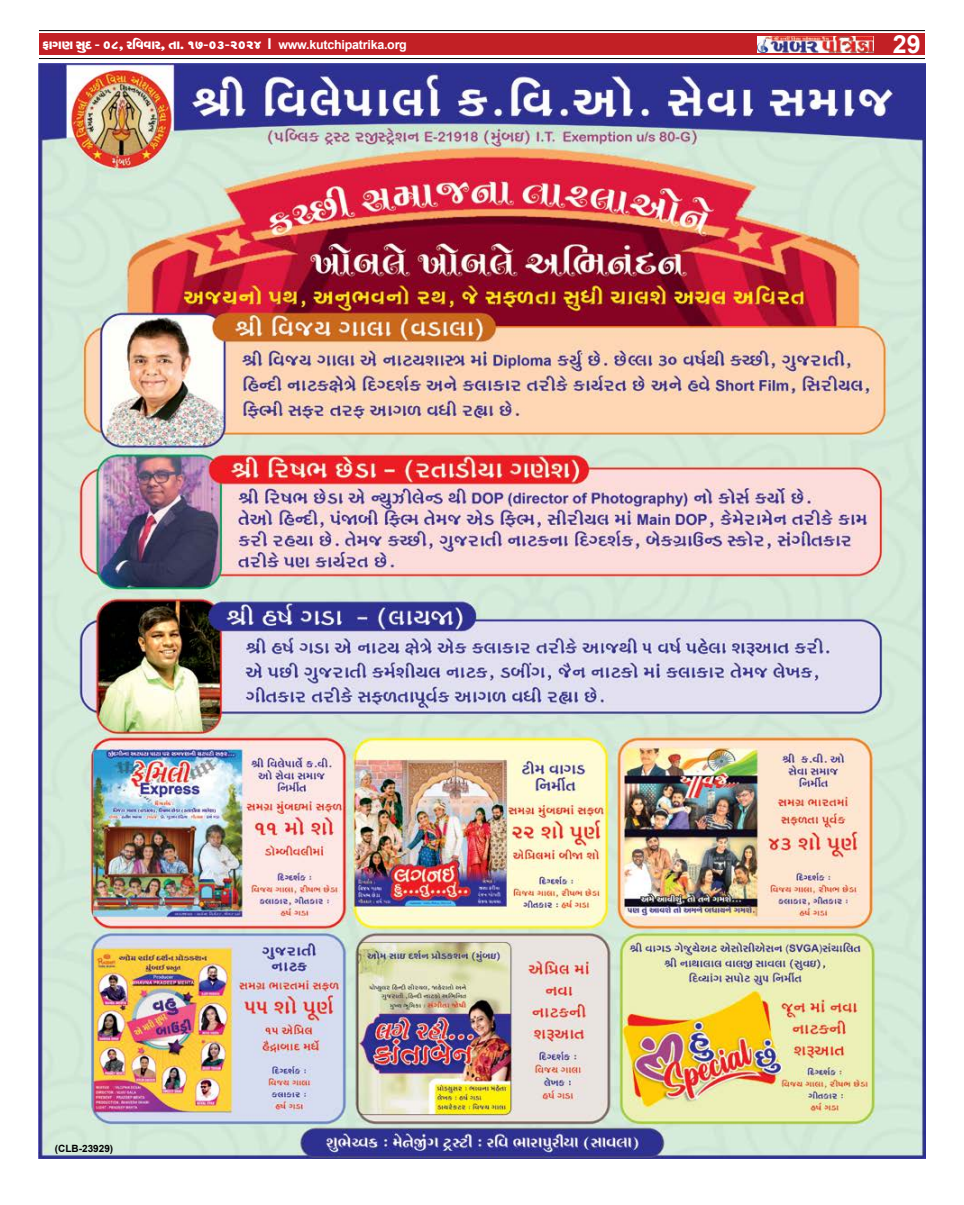
<style>
.page{position:relative;width:964px;height:1205px;background:#fff}
.page>*{position:absolute;margin:0;border:0;box-sizing:border-box;transform-origin:0 0}
.t1{font:700 25px "Arial";color:#fff}
.t2{font:15px "SHREE GUJ7";letter-spacing:-.02em;color:#fff}
.t3{font:700 10px "Arial";color:#000}
.s1{font-family:"Arial";font-weight:700}
.s2{font-family:"Arial";font-weight:700;font-size:12.5px}
</style>
<div class="page">
<hr style="left:39px;top:58px;width:886px;height:1px;background:#000">
<div style="left:39px;top:34px;width:713px;height:21px;background:#c22025"></div>
<hr style="left:39px;top:30px;width:886px;height:1px;background:#000">
<div style="left:753px;top:34px;width:172px;height:21px;background:#c22025"></div>
<img style="left:757px;top:36px;width:116px;height:17px">
<img style="left:39px;top:64px;width:886px;height:1095px">
<p class="t2" style="left:43px;top:38px;width:366px">apNZ kyv$ - 08, frhhpf, sp. 17-03-2024 <span class="s1">I</span> <span class="s2">www.kutchipatrika.org</span></p>
<h1 class="t1" style="left:893px;top:26px;width:29px">29</h1>
<p class="t3" style="left:55px;top:1142px;width:60px">(CLB-23929)</p>
</div>
